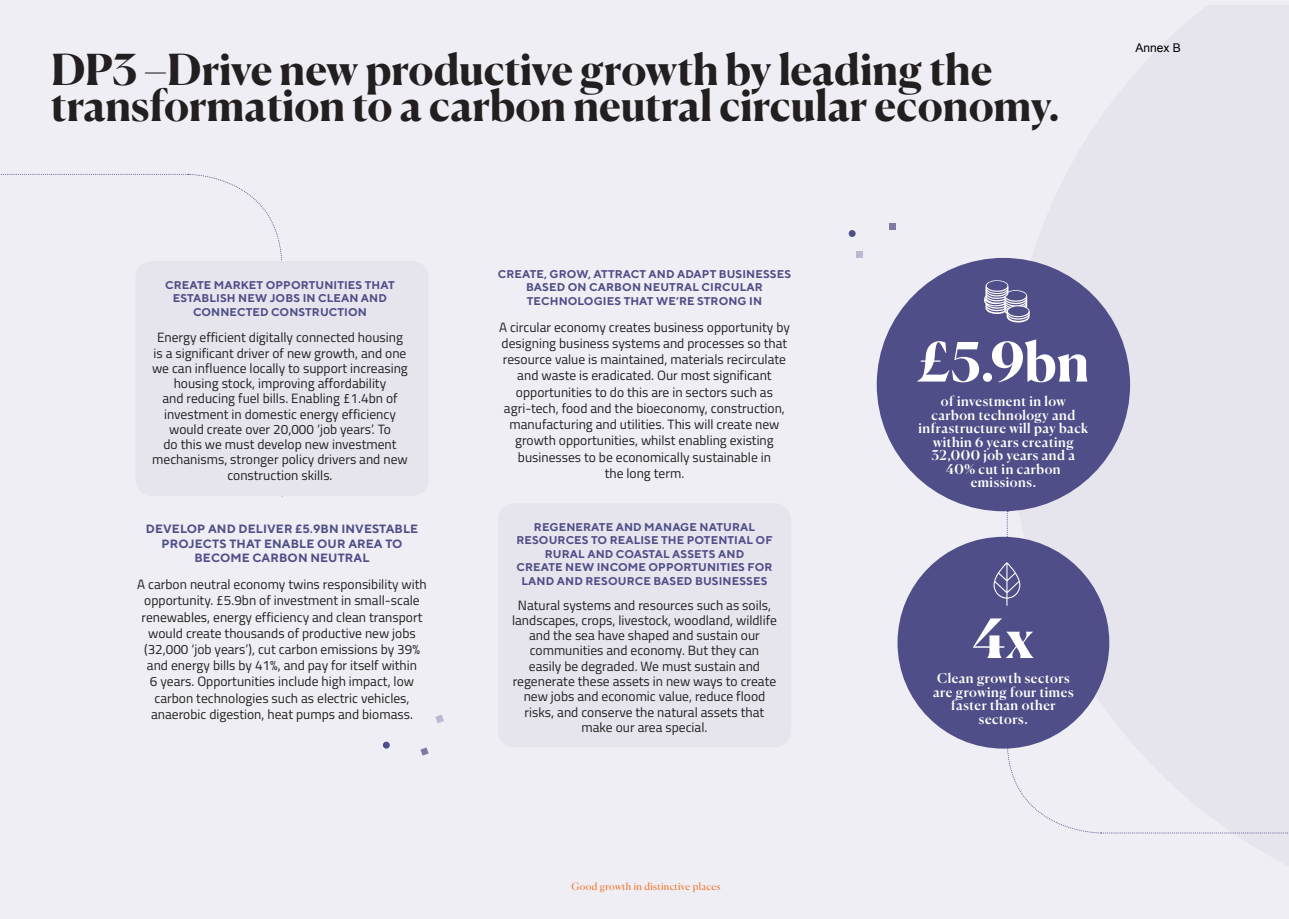
<style>
.page{position:relative;width:1289px;height:919px;background:#fff}
.page>*{position:absolute;margin:0;border:0;box-sizing:border-box;transform-origin:0 0}
.t1{font:700 54px "Canela";color:#fff}
.t2{font:700 42.6px/35.5px "Canela";color:#231f20}
.t3{font:13.5px/15.3px "Titillium";color:#231f20;text-align:center}
.t4{font:500 13.5px/13.5px "Canela";letter-spacing:.035em;color:#fff;text-align:center}
.t5{font:700 12px/14.4px "TT Norms";letter-spacing:.01em;color:#504e88;text-align:center}
.t6{font:12px "Arial";color:#000}
.t7{font:700 11.25px/13.5px "TT Norms";letter-spacing:.01em;color:#504e88;text-align:center}
.t8{font:9.9px "Canela";letter-spacing:.035em;color:#f47b31}
</style>
<div class="page">
<div style="left:0;top:0;width:1288px;height:918px;background:#efeef4"></div>
<div style="left:876px;top:258px;width:254px;height:253px;background:#504e88;border-radius:50%"></div>
<div style="left:897px;top:536px;width:212px;height:212px;background:#504e88;border-radius:50%"></div>
<div style="left:498px;top:503px;width:293px;height:244px;background:#e6e5ee;border-radius:17px"></div>
<div style="left:135px;top:261px;width:293px;height:235px;background:#e6e5ee;border-radius:17px"></div>
<div style="left:855px;top:251px;width:7px;height:7px;background:#bcb8cf"></div>
<svg style="left:435px;top:715px;width:9px;height:8px"></svg>
<div style="left:848px;top:230px;width:7px;height:7px;background:#504e88;border-radius:50%"></div>
<svg style="left:382px;top:741px;width:8px;height:8px"></svg>
<svg style="left:889px;top:224px;width:6px;height:6px"></svg>
<svg style="left:420px;top:747px;width:8px;height:8px"></svg>
<svg style="left:984px;top:280px;width:45px;height:42px"></svg>
<svg style="left:993px;top:511px;width:296px;height:322px"></svg>
<h2 class="t2" style="left:51px;top:49px;width:1009px">DP3 –Drive new productive growth by leading the transformation to a carbon neutral circular economy.</h2>
<p class="t6" style="left:1135px;top:39px;width:47px">Annex B</p>
<p class="t7" style="left:165px;top:278px;width:231px">CREATE MARKET OPPORTUNITIES THAT<br>ESTABLISH NEW JOBS IN CLEAN AND<br>CONNECTED CONSTRUCTION</p>
<p class="t3" style="left:152px;top:329px;width:257px">Energy efficient digitally connected housing is a significant driver of new growth, and one we can influence locally to support increasing housing stock, improving affordability<br>and reducing fuel bills. Enabling £1.4bn of investment in domestic energy efficiency would create over 20,000 ‘job years’. To<br>do this we must develop new investment mechanisms, stronger policy drivers and new construction skills.</p>
<p class="t5" style="left:146px;top:521px;width:274px">DEVELOP AND DELIVER £5.9BN INVESTABLE<br>PROJECTS THAT ENABLE OUR AREA TO<br>BECOME CARBON NEUTRAL</p>
<p class="t3" style="left:137px;top:575px;width:291px;line-height:16.2px">A carbon neutral economy twins responsibility with opportunity. £5.9bn of investment in small-scale renewables, energy efficiency and clean transport would create thousands of productive new jobs (32,000 ‘job years’), cut carbon emissions by 39% and energy bills by 41%, and pay for itself within<br>6 years. Opportunities include high impact, low carbon technologies such as electric vehicles, anaerobic digestion, heat pumps and biomass.</p>
<p class="t7" style="left:498px;top:267px;width:295px">CREATE, GROW, ATTRACT AND ADAPT BUSINESSES<br>BASED ON CARBON NEUTRAL CIRCULAR<br>TECHNOLOGIES THAT WE’RE STRONG IN</p>
<p class="t3" style="left:499px;top:318px;width:292px;line-height:16.2px">A circular economy creates business opportunity by designing business systems and processes so that resource value is maintained, materials recirculate and waste is eradicated. Our most significant opportunities to do this are in sectors such as agri-tech, food and the bioeconomy, construction, manufacturing and utilities. This will create new growth opportunities, whilst enabling existing businesses to be economically sustainable in<br>the long term.</p>
<p class="t7" style="left:516px;top:520px;width:258px">REGENERATE AND MANAGE NATURAL RESOURCES TO REALISE THE POTENTIAL OF RURAL AND COASTAL ASSETS AND<br>CREATE NEW INCOME OPPORTUNITIES FOR LAND AND RESOURCE BASED BUSINESSES</p>
<p class="t3" style="left:512px;top:596px;width:266px">Natural systems and resources such as soils, landscapes, crops, livestock, woodland, wildlife and the sea have shaped and sustain our communities and economy. But they can easily be degraded. We must sustain and regenerate these assets in new ways to create new jobs and economic value, reduce flood risks, and conserve the natural assets that make our area special.</p>
<h1 class="t1" style="left:917px;top:319px;width:174px">£5.9bn</h1>
<p class="t4" style="left:918px;top:393px;width:171px">of investment in low carbon technology and infrastructure will pay back within 6 years creating<br>32,000 job years and a<br>40% cut in carbon emissions.</p>
<h1 class="t1" style="left:973px;top:596px;width:62px">4x</h1>
<p class="t4" style="left:933px;top:670px;width:142px">Clean growth sectors are growing four times faster than other sectors.</p>
<p class="t8" style="left:571px;top:878px;width:151px">Good growth in distinctive places</p>
</div>
